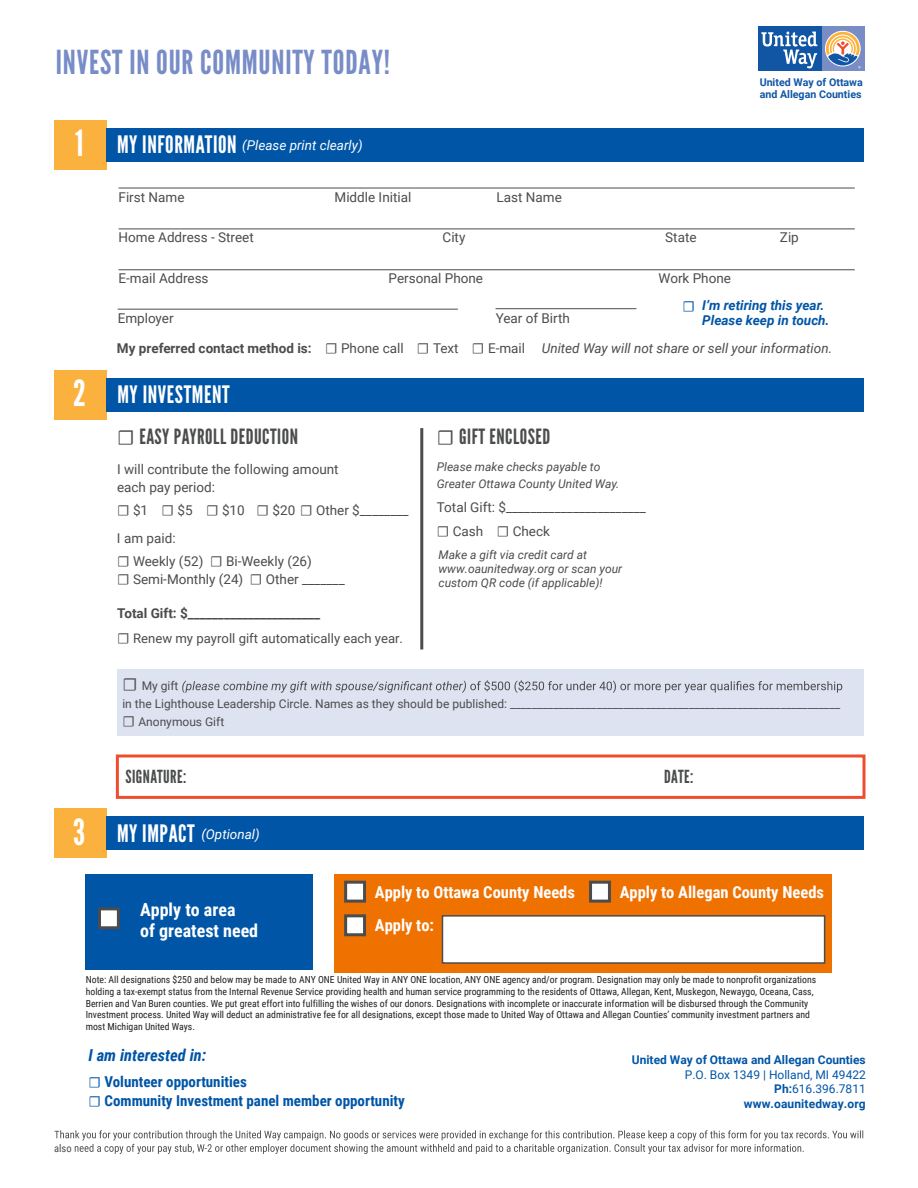
<style>
.page{position:relative;width:918px;height:1188px;background:#fff}
.page>*{position:absolute;margin:0;border:0;box-sizing:border-box;transform-origin:0 0}
.t1{font:33px "League Gothic";letter-spacing:.025em;color:#788dc7}
.t2{font:24px "League Gothic";letter-spacing:.025em;color:#fff}
.t3{font:21px "League Gothic";letter-spacing:.025em;color:#4b4c4d}
.t4{font:700 18px/21.6px "Roboto Condensed";color:#fff}
.t5{font:18px "League Gothic";letter-spacing:.025em;color:#4b4c4d}
.t6{font:700 16.5px/33.6px "Roboto Condensed";color:#fff}
.t7{font:italic 700 16.5px "Roboto Condensed";color:#0155a7}
.t8{font:700 15px/19.5px "Roboto Condensed";color:#0155a7}
.t9{font:13.5px/18px "Roboto";color:#4b4c4d}
.t10{font:italic 13.5px "Roboto";color:#4b4c4d}
.t11{font:italic 13.5px "Roboto";color:#fff}
.t12{font:italic 700 13.5px/15px "Roboto";color:#0155a7}
.t13{font:700 13.5px "Roboto";color:#4b4c4d}
.t14{font:13.2px "Roboto";color:#4b4c4d}
.t15{font:12px/18px "Roboto";color:#4b4c4d}
.t16{font:italic 12px/14.4px "Roboto";color:#4b4c4d}
.t17{font:12px/14.4px "Roboto";color:#0155a7;text-align:right}
.t18{font:700 12px "Roboto";color:#0155a7}
.t19{font:700 10.65px/11.7px "Roboto";color:#1056a5}
.t20{font:10.5px "Roboto Condensed";color:#4b4c4d}
.t21{font:9.75px/11.7px "Roboto Condensed";color:#231f20}
.s1{font-family:"League Gothic";font-style:normal;font-size:36px}
.s2{font-family:"League Gothic";font-style:normal;font-size:24px}
.s3{font-family:"Minion Pro";font-weight:400;font-style:normal;font-size:15px}
.s4{font-weight:700;font-style:normal}
.s5{font-family:"Minion Pro";font-style:normal;font-size:15px}
.s6{font-style:normal}
.s7{font-size:36px}
.s8{font-family:"Minion Pro"}
.s9{font-family:"Minion Pro";font-size:15px}
.s10{font-family:"Minion Pro";font-size:18px}
.s11{font-family:"Minion Pro";font-weight:400}
.s12{font-weight:700}
</style>
<div class="page">
<div style="left:85px;top:874px;width:227px;height:95px;background:#0155a7"></div>
<div style="left:334px;top:874px;width:498px;height:98px;background:#ef7100"></div>
<div style="left:442px;top:915px;width:383px;height:49px;background:#fff;border:2px solid #4b4c4d"></div>
<div style="left:821px;top:27px;width:43px;height:44px;background:#788cc6"></div>
<div style="left:758px;top:27px;width:63px;height:44px;background:#1056a5"></div>
<svg style="left:825px;top:31px;width:36px;height:35px"></svg>
<svg style="left:761px;top:32px;width:56px;height:36px"></svg>
<svg style="left:826px;top:32px;width:35px;height:37px"></svg>
<div style="left:98px;top:907px;width:22px;height:22px;background:#fff;border:3px solid #4b4c4d"></div>
<div style="left:344px;top:881px;width:22px;height:22px;background:#fff;border:3px solid #4b4c4d"></div>
<div style="left:344px;top:914px;width:22px;height:22px;background:#fff;border:3px solid #4b4c4d"></div>
<div style="left:589px;top:881px;width:22px;height:22px;background:#fff;border:3px solid #4b4c4d"></div>
<div style="left:54px;top:120px;width:52px;height:50px;background:#fbb13d"></div>
<div style="left:106px;top:128px;width:758px;height:33px;background:#0155a7"></div>
<hr style="left:119px;top:188px;width:736px;height:1px;background:#4b4c4d">
<hr style="left:119px;top:229px;width:736px;height:1px;background:#4b4c4d">
<hr style="left:119px;top:270px;width:736px;height:1px;background:#4b4c4d">
<hr style="left:118px;top:309px;width:340px;height:1px;background:#4b4c4d">
<div style="left:54px;top:370px;width:53px;height:50px;background:#fbb13d"></div>
<div style="left:107px;top:378px;width:757px;height:34px;background:#0155a7"></div>
<hr style="left:420px;top:428px;width:3px;height:221px;background:#4b4c4d">
<div style="left:117px;top:670px;width:747px;height:66px;background:#dee3f2"></div>
<svg style="left:182px;top:680px;width:660px;height:13px"></svg>
<div style="left:54px;top:808px;width:52px;height:49px;background:#fbb13d"></div>
<div style="left:106px;top:816px;width:758px;height:33px;background:#0155a7"></div>
<svg style="left:54px;top:1130px;width:809px;height:24px"></svg>
<div style="left:116px;top:754px;width:750px;height:45px;background:#fff;border:3px solid #ef4d30"></div>
<hr style="left:496px;top:308px;width:140px;height:1px;background:#4b4c4d">
<h1 class="t1" style="left:56px;top:42px;width:336px">INVEST IN OUR COMMUNITY TODAY!</h1>
<p class="t19" style="left:760px;top:76px;width:105px">United Way of Ottawa and Allegan Counties</p>
<h3 class="t11" style="left:75px;top:136px;width:289px"><span class="s1">1</span> <span class="s2">MY INFORMATION</span> (Please print clearly)</h3>
<h3 class="t9" style="left:119px;top:187px;width:67px">First Name</h3>
<h3 class="t9" style="left:335px;top:187px;width:78px">Middle Initial</h3>
<h3 class="t9" style="left:497px;top:187px;width:67px">Last Name</h3>
<h3 class="t9" style="left:119px;top:228px;width:137px">Home Address - Street</h3>
<h3 class="t9" style="left:443px;top:228px;width:24px">City</h3>
<h3 class="t9" style="left:665px;top:228px;width:33px">State</h3>
<h3 class="t9" style="left:780px;top:228px;width:20px">Zip</h3>
<h3 class="t9" style="left:119px;top:269px;width:92px">E-mail Address</h3>
<h3 class="t9" style="left:389px;top:269px;width:96px">Personal Phone</h3>
<h3 class="t9" style="left:659px;top:269px;width:74px">Work Phone</h3>
<h3 class="t9" style="left:118px;top:308px;width:57px">Employer</h3>
<h3 class="t9" style="left:496px;top:308px;width:76px">Year of Birth</h3>
<h3 class="t12" style="left:702px;top:298px;width:129px;text-indent:-20px"><span class="s3">☐</span> I’m retiring this year.<br>Please keep in touch.</h3>
<h3 class="t10" style="left:117px;top:339px;width:717px"><span class="s4">My preferred contact method is:</span> <span class="s5">☐</span> <span class="s6">Phone call</span> <span class="s5">☐</span> <span class="s6">Text</span> <span class="s5">☐</span> <span class="s6">E-mail</span> United Way will not share or sell your information.</h3>
<h2 class="t2" style="left:73px;top:380px;width:158px"><span class="s7">2</span> MY INVESTMENT</h2>
<h3 class="t3" style="left:117px;top:424px;width:182px"><span class="s8">☐</span> EASY PAYROLL DEDUCTION</h3>
<h3 class="t9" style="left:117px;top:460px;width:223px">I will contribute the following amount each pay period:</h3>
<h3 class="t9" style="left:117px;top:495px;width:293px;line-height:28.5px"><span class="s9">☐</span> $1 <span class="s9">☐</span> $5 <span class="s9">☐</span> $10 <span class="s9">☐</span> $20 <span class="s9">☐</span> Other $________<br>I am paid:</h3>
<h3 class="t9" style="left:117px;top:551px;width:229px"><span class="s9">☐</span> Weekly (52) <span class="s9">☐</span> Bi-Weekly (26)<br><span class="s9">☐</span> Semi-Monthly (24) <span class="s9">☐</span> Other _______</h3>
<h3 class="t13" style="left:117px;top:604px;width:205px">Total Gift: $______________________</h3>
<h3 class="t14" style="left:117px;top:629px;width:287px"><span class="s9">☐</span> Renew my payroll gift automatically each year.</h3>
<h3 class="t3" style="left:437px;top:424px;width:115px"><span class="s8">☐</span> GIFT ENCLOSED</h3>
<p class="t16" style="left:437px;top:458px;width:184px;line-height:16.5px">Please make checks payable to<br>Greater Ottawa County United Way.</p>
<h3 class="t9" style="left:437px;top:494px;width:211px;line-height:24px">Total Gift: $_______________________ <span class="s9">☐</span> Cash</h3>
<p class="t16" style="left:439px;top:547px;width:185px">Make a gift via credit card at www.oaunitedway.org or scan your custom QR code (if applicable)!</p>
<h3 class="t9" style="left:497px;top:521px;width:55px"><span class="s9">☐</span> Check</h3>
<p class="t15" style="left:122px;top:676px;width:719px"><span class="s10">☐</span> My gift<br>in the Lighthouse Leadership Circle. Names as they should be published: _____________________________________________________________ <span class="s9">☐</span> Anonymous Gift</p>
<h3 class="t5" style="left:125px;top:766px;width:62px">SIGNATURE:</h3>
<h3 class="t5" style="left:664px;top:766px;width:31px">DATE:</h3>
<h3 class="t11" style="left:73px;top:824px;width:188px"><span class="s1">3</span> <span class="s2">MY IMPACT</span> (Optional)</h3>
<h3 class="t4" style="left:140px;top:898px;width:120px">Apply to area<br>of greatest need</h3>
<h3 class="t6" style="left:375px;top:874px;width:202px">Apply to Ottawa County Needs<br>Apply to:</h3>
<h3 class="t6" style="left:620px;top:874px;width:206px">Apply to Allegan County Needs</h3>
<p class="t21" style="left:86px;top:974px;width:732px">Note: All designations $250 and below may be made to ANY ONE United Way in ANY ONE location, ANY ONE agency and/or program. Designation may only be made to nonprofit organizations holding a tax-exempt status from the Internal Revenue Service providing health and human service programming to the residents of Ottawa, Allegan, Kent, Muskegon, Newaygo, Oceana, Cass, Berrien and Van Buren counties. We put great effort into fulfilling the wishes of our donors. Designations with incomplete or inaccurate information will be disbursed through the Community Investment process. United Way will deduct an administrative fee for all designations, except those made to United Way of Ottawa and Allegan Counties’ community investment partners and most Michigan United Ways.</p>
<p class="t20" style="left:54px;top:1141px;width:19px">also</p>
<h3 class="t7" style="left:88px;top:1044px;width:119px">I am interested in:</h3>
<h3 class="t8" style="left:88px;top:1071px;width:318px"><span class="s11">☐</span> Volunteer opportunities<br><span class="s11">☐</span> Community Investment panel member opportunity</h3>
<p class="t18" style="left:632px;top:1052px;width:235px">United Way of Ottawa and Allegan Counties</p>
<p class="t17" style="left:685px;top:1067px;width:183px">P.O. Box 1349 | Holland, MI 49422<br><span class="s12">Ph:</span>616.396.7811 <span class="s12">www.oaunitedway.org</span></p>
</div>
